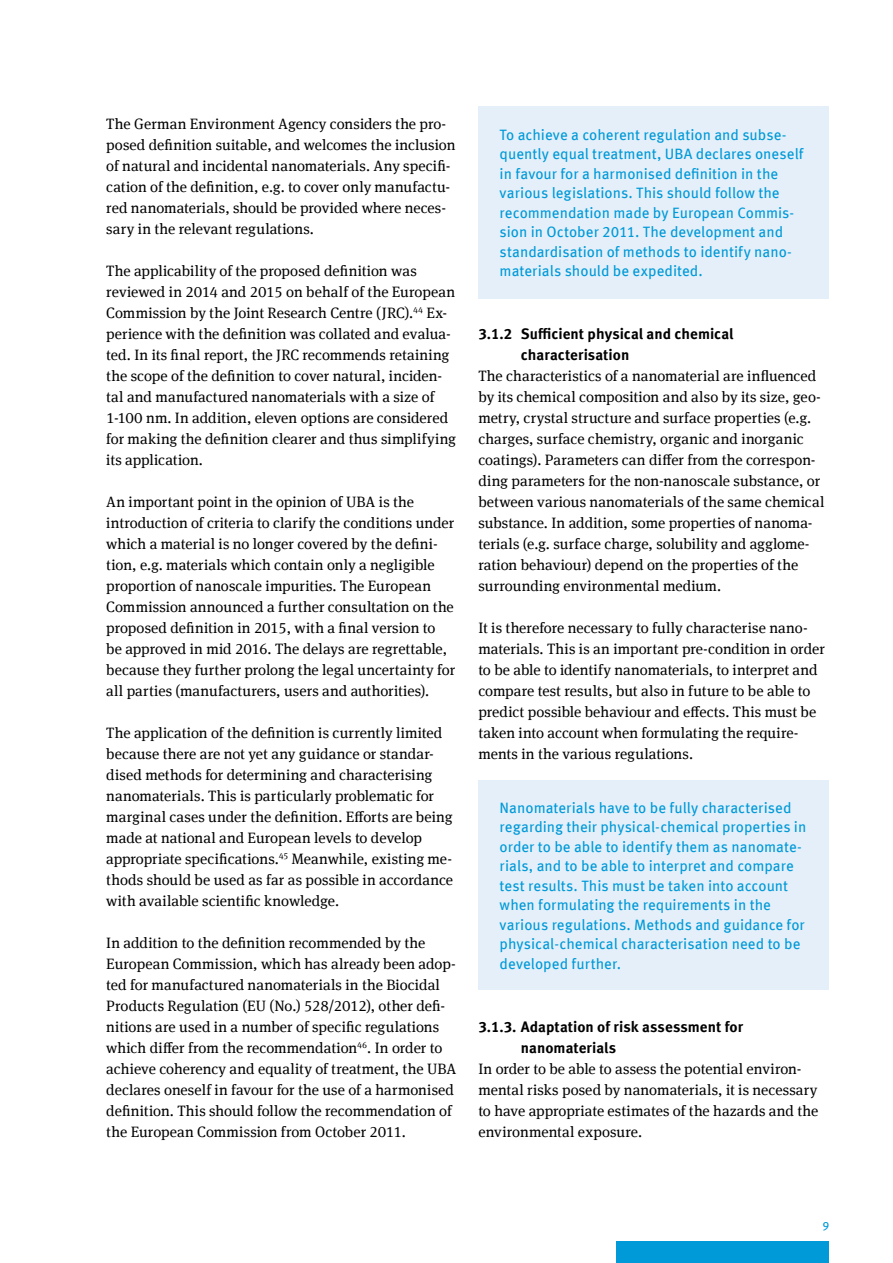
<style>
.page{position:relative;width:893px;height:1263px;background:#fff}
.page>*{position:absolute;margin:0;border:0;box-sizing:border-box;transform-origin:0 0}
.Fließtext{font:15px/21px "Meta Serif Offc";letter-spacing:.005em;color:#000}
.Fließtext_Infobox{font:15px/19.5px "Meta Offc";color:#009ad8}
.Überschrift_3{font:700 15px/21px "Meta Offc";color:#000}
.t1{font:12px "Meta Offc";color:#009ad8}
</style>
<div class="page">
<div style="left:617px;top:1242px;width:212px;height:21px;background:#009ad8"></div>
<div style="left:478px;top:106px;width:351px;height:192px;background:#e5effa"></div>
<div style="left:478px;top:780px;width:351px;height:210px;background:#e5effa"></div>
<p class="Fließtext" style="left:106px;top:114px;width:351px">The German Environment Agency considers the pro&shy;posed definition suitable, and welcomes the inclusion of natural and incidental nanomaterials. Any specifi&shy;cation of the definition, e.g. to cover only manufactu&shy;red nanomaterials, should be provided where neces&shy;sary in the relevant regulations.</p>
<p class="Fließtext" style="left:106px;top:261px;width:351px">The applicability of the proposed definition was reviewed in 2014 and 2015 on behalf of the European Commission by the Joint Research Centre (JRC).<sup>44</sup> Ex&shy;perience with the definition was collated and evalua&shy;ted. In its final report, the JRC recommends retaining the scope of the definition to cover natural, inciden&shy;tal and manufactured nanomaterials with a size of 1-100 nm. In addition, eleven options are considered for making the definition clearer and thus simplifying its application.</p>
<p class="Fließtext" style="left:106px;top:492px;width:350px">An important point in the opinion of UBA is the introduction of criteria to clarify the conditions under which a material is no longer covered by the defini&shy;tion, e.g. materials which contain only a negligible proportion of nanoscale impurities. The European Commission announced a further consultation on the proposed definition in 2015, with a final version to<br>be approved in mid 2016. The delays are regrettable, because they further prolong the legal uncertainty for all parties (manufacturers, users and authorities).</p>
<p class="Fließtext" style="left:106px;top:723px;width:348px">The application of the definition is currently limited because there are not yet any guidance or standar&shy;dised methods for determining and characterising nanomaterials. This is particularly problematic for marginal cases under the definition. Efforts are being made at national and European levels to develop appropriate specifications.<sup>45</sup> Meanwhile, existing me&shy;thods should be used as far as possible in accordance with available scientific knowledge.</p>
<p class="Fließtext" style="left:106px;top:933px;width:352px">In addition to the definition recommended by the European Commission, which has already been adop&shy;ted for manufactured nanomaterials in the Biocidal Products Regulation (EU (No.) 528/2012), other defi&shy;nitions are used in a number of specific regulations which differ from the recommendation<sup>46</sup>. In order to achieve coherency and equality of treatment, the UBA declares oneself in favour for the use of a harmonised definition. This should follow the recommendation of the European Commission from October 2011.</p>
<p class="Fließtext_Infobox" style="left:500px;top:125px;width:305px">To achieve a coherent regulation and subse&shy;quently equal treatment, UBA declares oneself in favour for a harmonised definition in the various legislations. This should follow the recommendation made by European Commis&shy;sion in October 2011. The development and standardisation of methods to identify nano&shy;materials should be expedited.</p>
<p class="Überschrift_3" style="left:521px;top:324px;width:214px;text-indent:-43px">3.1.2 Sufficient physical and chemical characterisation</p>
<p class="Fließtext" style="left:478px;top:366px;width:347px">The characteristics of a nanomaterial are influenced by its chemical composition and also by its size, geo&shy;metry, crystal structure and surface properties (e.g. charges, surface chemistry, organic and inorganic coatings). Parameters can differ from the correspon&shy;ding parameters for the non-nanoscale substance, or between various nanomaterials of the same chemical substance. In addition, some properties of nanoma&shy;terials (e.g. surface charge, solubility and agglome&shy;ration behaviour) depend on the properties of the surrounding environmental medium.</p>
<p class="Fließtext" style="left:478px;top:618px;width:348px">It is therefore necessary to fully characterise nano&shy;materials. This is an important pre-condition in order to be able to identify nanomaterials, to interpret and compare test results, but also in future to be able to predict possible behaviour and effects. This must be taken into account when formulating the require&shy;ments in the various regulations.</p>
<p class="Fließtext_Infobox" style="left:500px;top:798px;width:308px">Nanomaterials have to be fully characterised regarding their physical-chemical properties in order to be able to identify them as nanomate&shy;rials, and to be able to interpret and compare test results. This must be taken into account when formulating the requirements in the various regulations. Methods and guidance for physical-chemical characterisation need to be developed further.</p>
<p class="Überschrift_3" style="left:521px;top:1017px;width:224px;text-indent:-43px">3.1.3. Adaptation of risk assessment for nanomaterials</p>
<p class="Fließtext" style="left:478px;top:1059px;width:342px">In order to be able to assess the potential environ&shy;mental risks posed by nanomaterials, it is necessary to have appropriate estimates of the hazards and the environmental exposure.</p>
<p class="t1" style="left:822px;top:1218px;width:8px">9</p>
</div>
